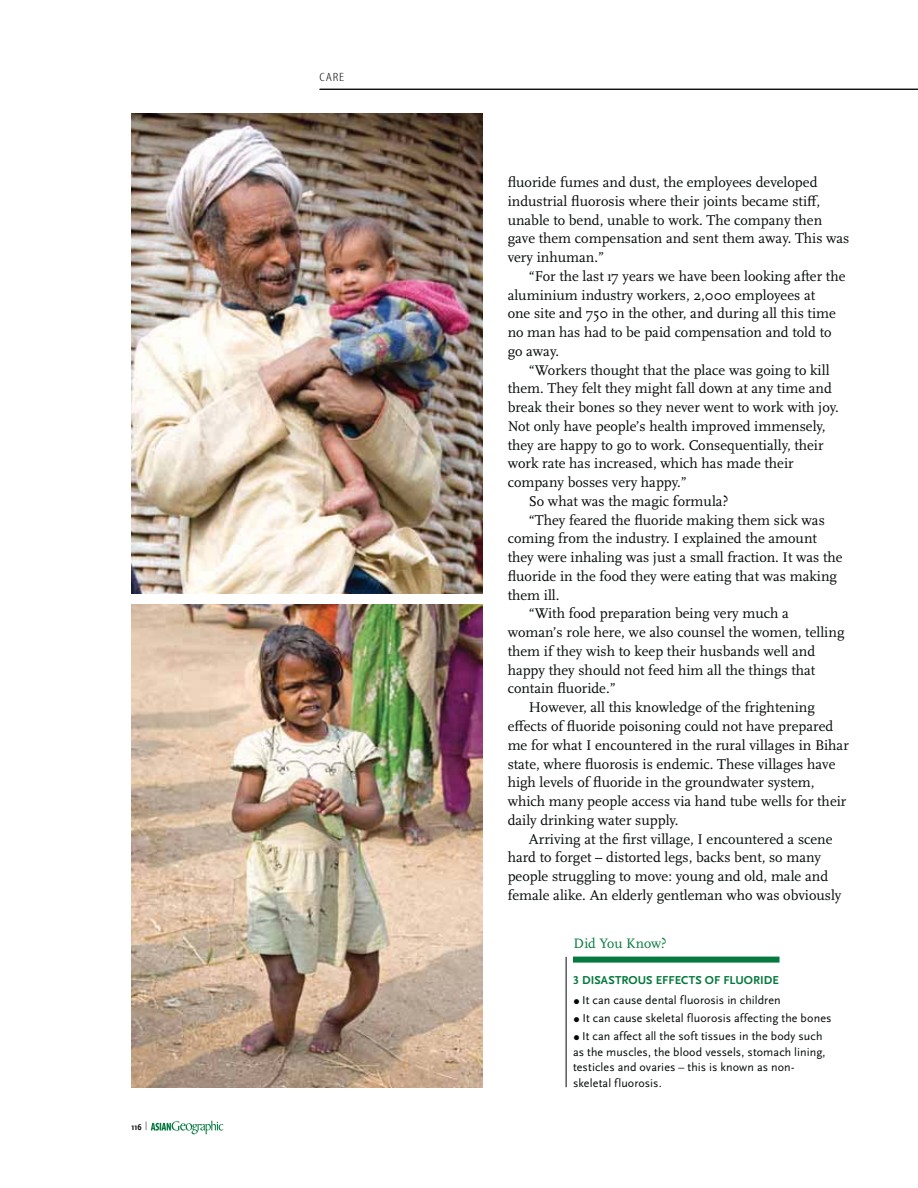
<style>
.page{position:relative;width:918px;height:1188px;background:#fff}
.page>*{position:absolute;margin:0;border:0;box-sizing:border-box;transform-origin:0 0}
.t1{font:14.7px/18.8px "Scala OT";color:#040809}
.t2{font:14.25px "Scala OT";letter-spacing:-.005em;color:#05793e}
.t3{font:12px/15.8px "Scala Sans OT";letter-spacing:.01em;color:#040809}
.t4{font:700 12px "Scala Sans OT";letter-spacing:.005em;color:#06783d}
.t5{font:300 condensed 12px "Myriad Pro";color:#040809;scale:1.25 1}
.t6{font:700 condensed 9px "Scala Sans OT";color:#040809}
.s1{font-weight:700;font-size:10.5px}
</style>
<div class="page">
<svg style="left:151px;top:1121px;width:72px;height:13px"></svg>
<hr style="left:320px;top:89px;width:598px;height:1px;background:#040809">
<img style="left:131px;top:604px;width:351px;height:483px">
<img style="left:131px;top:114px;width:351px;height:480px">
<div style="left:573px;top:957px;width:207px;height:6px;background:#05793e"></div>
<hr style="left:566px;top:957px;width:1px;height:130px;background:#040809">
<p class="t6" style="left:131px;top:1122px;width:17px">116 <sup>|</sup></p>
<p class="t5" style="left:320px;top:70px;width:21px">CARE</p>
<p class="t1" style="left:508px;top:174px;width:343px">fluoride fumes and dust, the employees developed industrial fluorosis where their joints became stiff, unable to bend, unable to work. The company then gave them compensation and sent them away. This was very inhuman.”</p>
<p class="t1" style="left:508px;top:268px;width:339px;text-indent:21px">“For the last 17 years we have been looking after the aluminium industry workers, 2,000 employees at<br>one site and 750 in the other, and during all this time no man has had to be paid compensation and told to go away.</p>
<p class="t1" style="left:529px;top:361px;width:302px">“Workers thought that the place was going to kill</p>
<p class="t1" style="left:508px;top:380px;width:326px">them. They felt they might fall down at any time and</p>
<p class="t1" style="left:508px;top:399px;width:333px">break their bones so they never went to work with joy.</p>
<p class="t1" style="left:508px;top:418px;width:319px">Not only have people’s health improved immensely,</p>
<p class="t1" style="left:508px;top:436px;width:317px">they are happy to go to work. Consequentially, their</p>
<p class="t1" style="left:508px;top:455px;width:288px">work rate has increased, which has made their</p>
<p class="t1" style="left:508px;top:474px;width:181px">company bosses very happy.”</p>
<p class="t1" style="left:529px;top:493px;width:201px">So what was the magic formula?</p>
<p class="t1" style="left:529px;top:512px;width:297px">“They feared the fluoride making them sick was</p>
<p class="t1" style="left:508px;top:530px;width:311px">coming from the industry. I explained the amount</p>
<p class="t1" style="left:508px;top:549px;width:336px">they were inhaling was just a small fraction. It was the</p>
<p class="t1" style="left:508px;top:568px;width:331px">fluoride in the food they were eating that was making</p>
<p class="t1" style="left:508px;top:587px;width:53px">them ill.</p>
<p class="t1" style="left:529px;top:605px;width:261px">“With food preparation being very much a</p>
<p class="t1" style="left:508px;top:624px;width:338px">woman’s role here, we also counsel the women, telling</p>
<p class="t1" style="left:508px;top:643px;width:309px">them if they wish to keep their husbands well and</p>
<p class="t1" style="left:508px;top:662px;width:309px">happy they should not feed him all the things that</p>
<p class="t1" style="left:508px;top:680px;width:110px">contain fluoride.”</p>
<p class="t1" style="left:529px;top:699px;width:287px">However, all this knowledge of the frightening</p>
<p class="t1" style="left:508px;top:718px;width:327px">effects of fluoride poisoning could not have prepared</p>
<p class="t1" style="left:508px;top:737px;width:343px">me for what I encountered in the rural villages in Bihar</p>
<p class="t1" style="left:508px;top:755px;width:329px">state, where fluorosis is endemic. These villages have</p>
<p class="t1" style="left:508px;top:774px;width:308px">high levels of fluoride in the groundwater system,</p>
<p class="t1" style="left:508px;top:793px;width:340px">which many people access via hand tube wells for their</p>
<p class="t1" style="left:508px;top:812px;width:172px">daily drinking water supply.</p>
<p class="t1" style="left:529px;top:830px;width:305px">Arriving at the first village, I encountered a scene</p>
<p class="t1" style="left:508px;top:849px;width:315px">hard to forget – distorted legs, backs bent, so many</p>
<p class="t1" style="left:508px;top:868px;width:322px">people struggling to move: young and old, male and</p>
<p class="t1" style="left:508px;top:887px;width:335px">female alike. An elderly gentleman who was obviously</p>
<p class="t2" style="left:574px;top:938px;width:95px">Did You Know?</p>
<p class="t4" style="left:573px;top:975px;width:207px">3 DISASTROUS EFFECTS OF FLUORIDE</p>
<p class="t3" style="left:573px;top:993px;width:209px"><span class="s1">○</span> It can cause dental fluorosis in children</p>
<p class="t3" style="left:573px;top:1011px;width:260px"><span class="s1">○</span> It can cause skeletal fluorosis affecting the bones</p>
<p class="t3" style="left:573px;top:1029px;width:254px"><span class="s1">○</span> It can affect all the soft tissues in the body such as the muscles, the blood vessels, stomach lining, testicles and ovaries – this is known as non&shy;skeletal fluorosis.</p>
</div>
